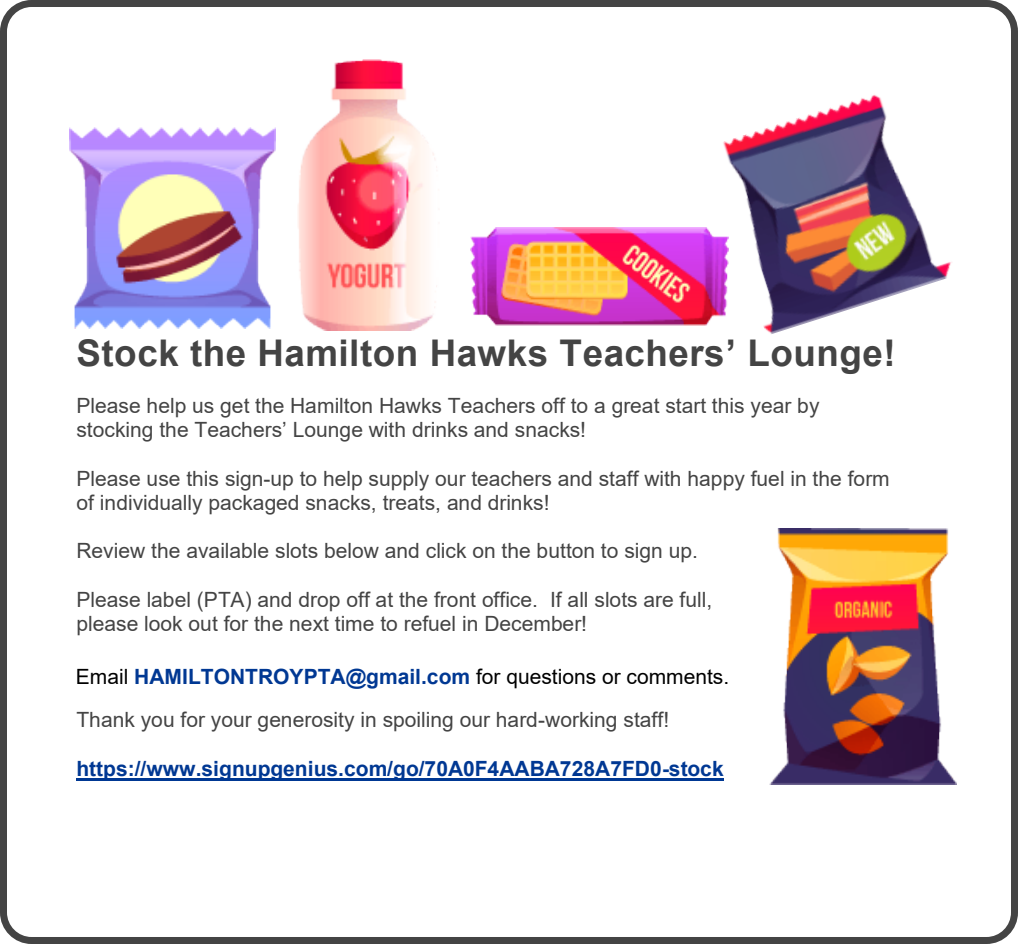
<style>
.page{position:relative;width:1018px;height:944px;background:#fff}
.page>*{position:absolute;margin:0;border:0;box-sizing:border-box;transform-origin:0 0}
.t1{font:700 36.75px "Arial";letter-spacing:.015em;color:#444}
.t2{font:21px/24.2px "Arial";color:#444}
.t3{font:700 21px "Arial";color:#003893}
.t4{font:21px "Arial";color:#000}
.s1{font-weight:700;color:#003893}
</style>
<div class="page">
<div style="left:0;top:0;width:1018px;height:943px;border:7px solid #444;border-radius:28px"></div>
<hr style="left:76px;top:778px;width:648px;height:2px;background:#003893">
<img style="left:298px;top:59px;width:139px;height:271px">
<img style="left:723px;top:95px;width:229px;height:239px">
<img style="left:471px;top:227px;width:257px;height:98px">
<img style="left:69px;top:127px;width:207px;height:201px">
<img style="left:769px;top:528px;width:188px;height:256px">
<h1 class="t1" style="left:76px;top:327px;width:821px">Stock the Hamilton Hawks Teachers’ Lounge!</h1>
<p class="t2" style="left:76px;top:393px;width:745px">Please help us get the Hamilton Hawks Teachers off to a great start this year by stocking the Teachers’ Lounge with drinks and snacks!</p>
<p class="t2" style="left:76px;top:466px;width:815px">Please use this sign-up to help supply our teachers and staff with happy fuel in the form of individually packaged snacks, treats, and drinks!</p>
<p class="t2" style="left:76px;top:538px;width:623px">Review the available slots below and click on the button to sign up.</p>
<p class="t2" style="left:76px;top:587px;width:637px">Please label (PTA) and drop off at the front office. If all slots are full, please look out for the next time to refuel in December!</p>
<p class="t4" style="left:76px;top:662px;width:655px">Email <span class="s1">HAMILTONTROYPTA@gmail.com</span> for questions or comments.</p>
<p class="t2" style="left:76px;top:707px;width:594px">Thank you for your generosity in spoiling our hard-working staff!</p>
<p class="t3" style="left:76px;top:753px;width:649px">https://www.signupgenius.com/go/70A0F4AABA728A7FD0-stock</p>
</div>
